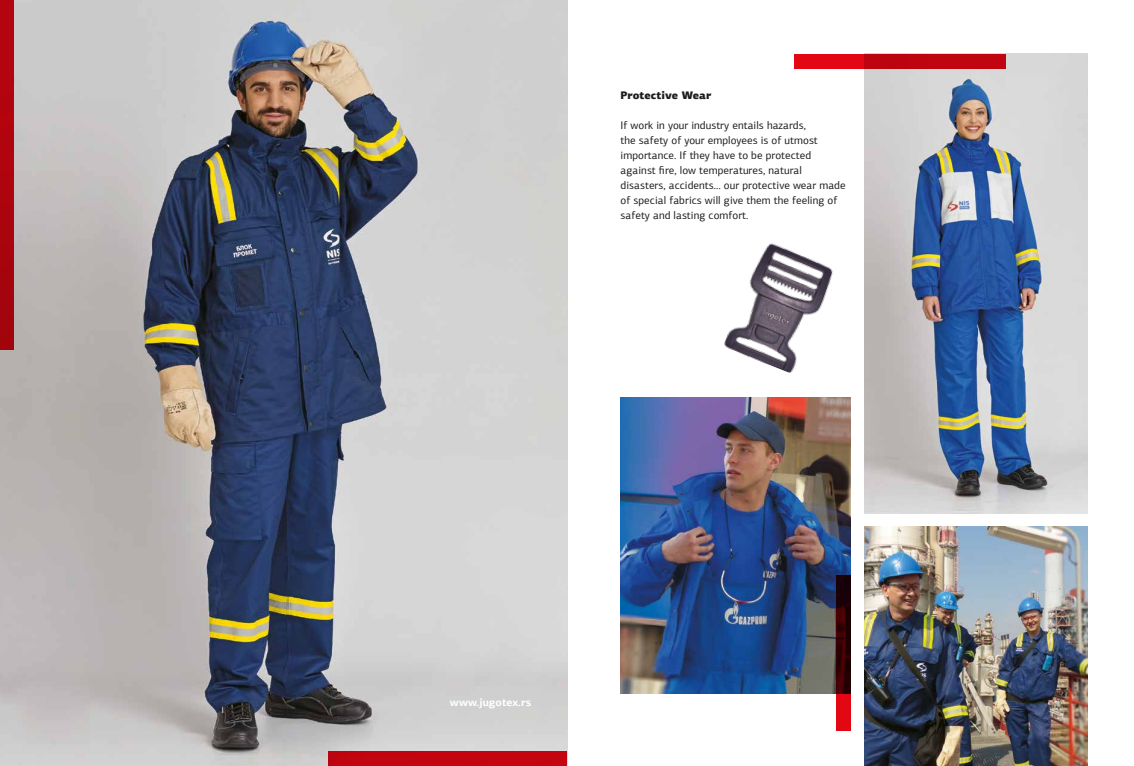
<style>
.page{position:relative;width:1134px;height:766px;background:#fff}
.page>*{position:absolute;margin:0;border:0;box-sizing:border-box;transform-origin:0 0}
.t1{font:11px/15px "PF Agora Sans Pro";letter-spacing:.005em;color:#1d1d1b}
.t2{font:700 11px "PF Agora Sans Pro";letter-spacing:.005em;color:#fff}
.t3{font:900 11px "PF Agora Sans Pro";letter-spacing:.005em;color:#1d1d1b}
</style>
<div class="page">
<img style="left:865px;top:54px;width:222px;height:459px">
<img style="left:0;top:0;width:567px;height:765px">
<div style="left:329px;top:751px;width:238px;height:14px;background:#c30510"></div>
<div style="left:0;top:0;width:14px;height:350px;background:#af040e"></div>
<img style="left:621px;top:397px;width:229px;height:296px">
<svg style="left:794px;top:54px;width:211px;height:14px;fill:#c00510"></svg>
<svg style="left:836px;top:575px;width:14px;height:155px"></svg>
<img style="left:865px;top:526px;width:222px;height:239px">
<img style="left:724px;top:228px;width:141px;height:156px">
<p class="t3" style="left:621px;top:88px;width:92px">Protective Wear</p>
<p class="t1" style="left:621px;top:117px;width:227px">If work in your industry entails hazards,<br>the safety of your employees is of utmost importance. If they have to be protected against fire, low temperatures, natural disasters, accidents… our protective wear made of special fabrics will give them the feeling of safety and lasting comfort.</p>
<p class="t2" style="left:450px;top:694px;width:83px">www.jugotex.rs</p>
</div>
